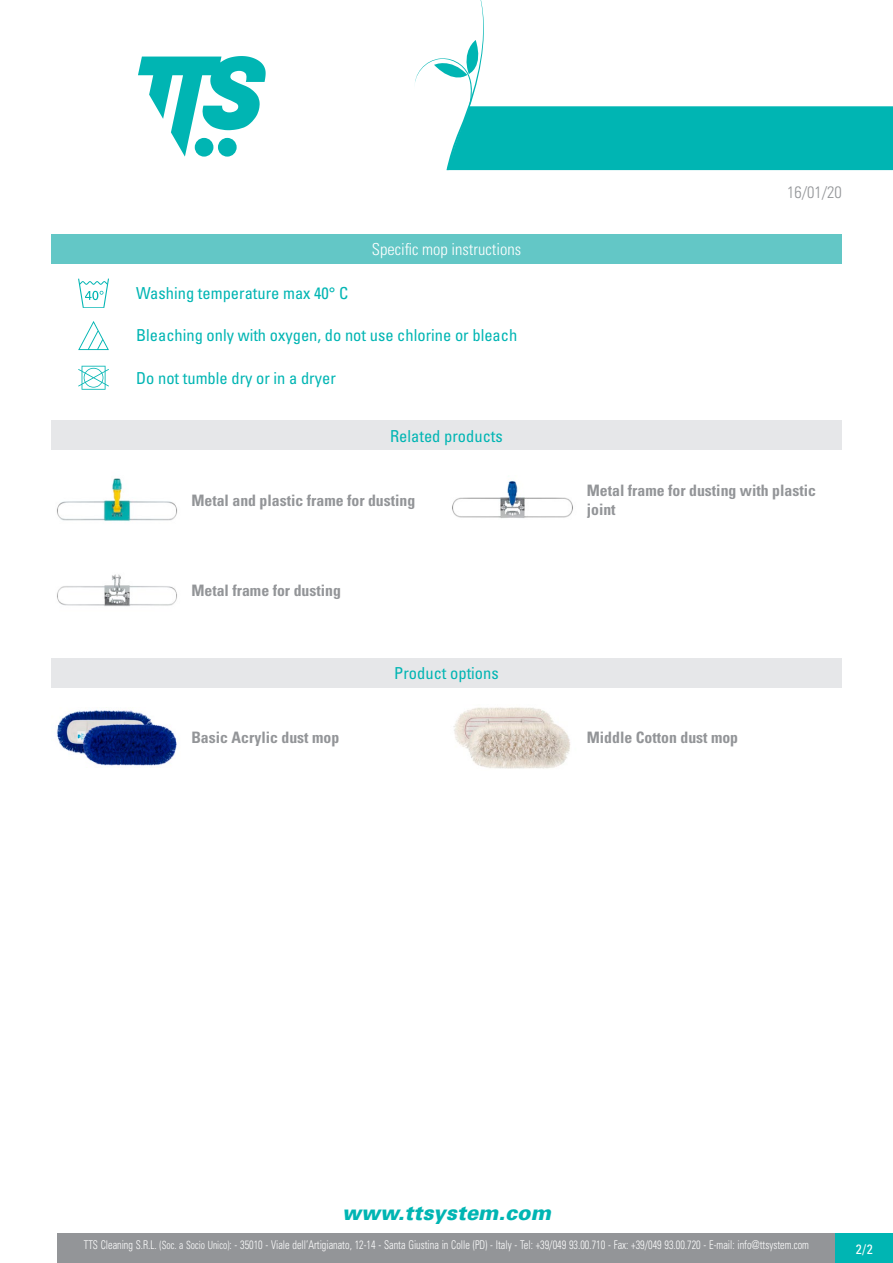
<style>
.page{position:relative;width:893px;height:1263px;background:#fff}
.page>*{position:absolute;margin:0;border:0;box-sizing:border-box;transform-origin:0 0}
.t1{font:italic 900 20.85px "Univers";color:#00b5b3;scale:.96 1}
.TestoCandeggio{font:condensed 16.5px "Univers LT Std";color:#00b5b3}
.TestoTempLavaggio{font:condensed 16.5px "Univers LT Std";color:#00b5b3}
.TestoAsciugaturaMecc{font:condensed 16.5px "Univers LT Std";color:#00b5b3}
.Titolo13{font:300 condensed 16.5px "Univers LT Std";color:#fff}
.Titolo4{font:condensed 16.5px "Univers";color:#00b5b3}
.Titolo5{font:condensed 16.5px "Univers";color:#00b5b3}
.t2{font:300 condensed 16.5px "Univers";color:#939598}
.Nome{font:700 condensed 15.75px/18.9px "Univers";color:#939598}
.Nome-2{font:700 condensed 15.75px "Univers LT Std";color:#939598}
.t3{font:condensed 13.5px "Univers";color:#fff}
.t4{font:300 condensed 12px "Univers";color:#fff;scale:.85 1}
.s1{font-size:11.25px}
</style>
<div class="page">
<svg style="left:138px;top:56px;width:128px;height:101px"></svg>
<div style="left:57px;top:1233px;width:779px;height:30px;background:#939598"></div>
<div style="left:836px;top:1233px;width:57px;height:30px;background:#00b5b3"></div>
<svg style="left:415px;top:0;width:478px;height:170px"></svg>
<div style="left:51px;top:234px;width:791px;height:30px;background:#63c7c6"></div>
<svg style="left:78px;top:279px;width:31px;height:29px"></svg>
<svg style="left:78px;top:321px;width:31px;height:29px"></svg>
<svg style="left:78px;top:366px;width:31px;height:24px"></svg>
<div style="left:51px;top:420px;width:791px;height:30px;background:#e6e7e9"></div>
<img style="left:57px;top:478px;width:120px;height:44px">
<img style="left:452px;top:480px;width:121px;height:38px">
<img style="left:57px;top:574px;width:120px;height:33px">
<div style="left:51px;top:658px;width:791px;height:29px;background:#e6e7e9"></div>
<img style="left:56px;top:707px;width:121px;height:59px">
<img style="left:453px;top:707px;width:117px;height:62px">
<p class="Titolo13" style="left:372px;top:239px;width:151px">Specific mop instructions</p>
<p class="TestoTempLavaggio" style="left:136px;top:283px;width:214px">Washing temperature max 40° C</p>
<p class="TestoCandeggio" style="left:136px;top:325px;width:383px">Bleaching only with oxygen, do not use chlorine or bleach</p>
<p class="TestoAsciugaturaMecc" style="left:136px;top:367px;width:201px">Do not tumble dry or in a dryer</p>
<p class="Titolo4" style="left:390px;top:425px;width:114px">Related products</p>
<h2 class="t2" style="left:787px;top:182px;width:56px">16/01/20</h2>
<p class="Nome" style="left:191px;top:491px;width:225px">Metal and plastic frame for dusting</p>
<p class="Nome" style="left:587px;top:481px;width:231px">Metal frame for dusting with plastic joint</p>
<p class="Nome" style="left:191px;top:581px;width:151px">Metal frame for dusting</p>
<p class="Titolo5" style="left:394px;top:663px;width:106px">Product options</p>
<p class="Nome-2" style="left:191px;top:728px;width:149px">Basic Acrylic dust mop</p>
<p class="Nome-2" style="left:587px;top:728px;width:153px">Middle Cotton dust mop</p>
<h1 class="t1" style="left:342px;top:1200px;width:219px">www.ttsystem.com</h1>
<p class="t4" style="left:84px;top:1238px;width:855px">TTS Cleaning S.R.L. <span class="s1">(Soc. a Socio Unico)</span>: - 35010 - Viale dell’Artigianato, 12-14 - Santa Giustina in Colle (PD) - Italy - Tel: +39/049 93.00.710 - Fax: +39/049 93.00.720 - E-mail: info@ttsystem.com</p>
<p class="t3" style="left:856px;top:1240px;width:19px">2/2</p>
</div>
